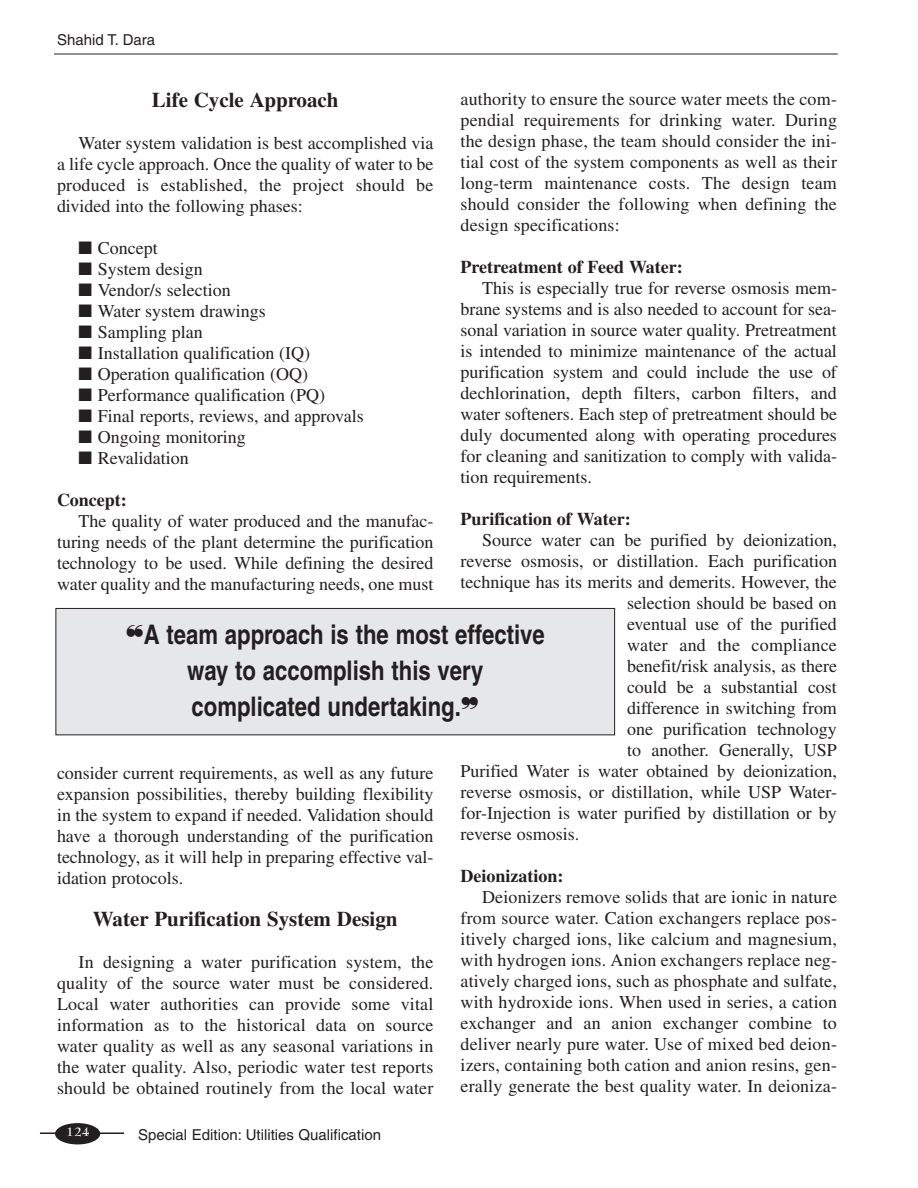
<style>
.page{position:relative;width:918px;height:1188px;background:#fff}
.page>*{position:absolute;margin:0;border:0;box-sizing:border-box;transform-origin:0 0}
.t1{font:700 condensed 27px/36px "Helvetica";color:#231f20;text-align:center}
.t2{font:700 21px "Times";color:#231f20}
.t3{font:18px/21px "Times";color:#231f20;text-align:justify}
.t4{font:700 18px "Times";color:#231f20}
.t5{font:15px "Helvetica";color:#231f20}
.t6{font:700 13.5px "Bernhard Modern";color:#fff}
</style>
<div class="page">
<hr style="left:54px;top:54px;width:784px;height:1px;background:#231f20">
<hr style="left:40px;top:1132px;width:84px;height:2px;background:#231f20">
<div style="left:55px;top:1123px;width:45px;height:21px;background:#231f20;border-radius:50%"></div>
<div style="left:56px;top:608px;width:559px;height:127px;background:#e6e7e8"></div>
<div style="left:56px;top:608px;width:559px;height:127px;border:1px solid #231f20"></div>
<p class="t5" style="left:57px;top:35px;width:100px">Shahid T. Dara</p>
<p class="t2" style="left:152px;top:93px;width:188px">Life Cycle Approach</p>
<p class="t3" style="left:57px;top:134px;width:378px;text-indent:22px">Water system validation is best accomplished via a life cycle approach. Once the quality of water to be produced is established, the project should be divided into the following phases:</p>
<p class="t3" style="left:79px;top:239px;width:81px">■ Concept</p>
<p class="t3" style="left:79px;top:260px;width:126px">■ System design</p>
<p class="t3" style="left:79px;top:281px;width:154px">■ Vendor/s selection</p>
<p class="t3" style="left:79px;top:302px;width:189px">■ Water system drawings</p>
<p class="t3" style="left:79px;top:323px;width:126px">■ Sampling plan</p>
<p class="t3" style="left:79px;top:344px;width:233px">■ Installation qualification (IQ)</p>
<p class="t3" style="left:79px;top:365px;width:231px">■ Operation qualification (OQ)</p>
<p class="t3" style="left:79px;top:386px;width:248px">■ Performance qualification (PQ)</p>
<p class="t3" style="left:79px;top:407px;width:287px">■ Final reports, reviews, and approvals</p>
<p class="t3" style="left:79px;top:428px;width:169px">■ Ongoing monitoring</p>
<p class="t3" style="left:79px;top:449px;width:112px">■ Revalidation</p>
<p class="t4" style="left:57px;top:494px;width:71px">Concept:</p>
<p class="t3" style="left:57px;top:512px;width:378px;text-indent:22px">The quality of water produced and the manufac&shy;turing needs of the plant determine the purification technology to be used. While defining the desired water quality and the manufacturing needs, one must</p>
<p class="t3" style="left:461px;top:90px;width:378px">authority to ensure the source water meets the com&shy;pendial requirements for drinking water. During the design phase, the team should consider the ini&shy;tial cost of the system components as well as their long-term maintenance costs. The design team should consider the following when defining the design specifications:</p>
<p class="t4" style="left:461px;top:261px;width:224px">Pretreatment of Feed Water:</p>
<p class="t3" style="left:461px;top:279px;width:378px;text-indent:22px">This is especially true for reverse osmosis mem&shy;brane systems and is also needed to account for sea&shy;sonal variation in source water quality. Pretreatment is intended to minimize maintenance of the actual purification system and could include the use of dechlorination, depth filters, carbon filters, and water softeners. Each step of pretreatment should be duly documented along with operating procedures for cleaning and sanitization to comply with valida&shy;tion requirements.</p>
<p class="t4" style="left:461px;top:513px;width:172px">Purification of Water:</p>
<p class="t3" style="left:482px;top:531px;width:356px">Source water can be purified by deionization,</p>
<p class="t3" style="left:461px;top:552px;width:378px">reverse osmosis, or distillation. Each purification</p>
<p class="t3" style="left:461px;top:573px;width:378px">technique has its merits and demerits. However, the</p>
<p class="t3" style="left:627px;top:594px;width:211px">selection should be based on</p>
<p class="t3" style="left:627px;top:615px;width:211px">eventual use of the purified</p>
<p class="t3" style="left:627px;top:636px;width:211px">water and the compliance</p>
<p class="t3" style="left:627px;top:657px;width:211px">benefit/risk analysis, as there</p>
<p class="t3" style="left:627px;top:678px;width:211px">could be a substantial cost</p>
<p class="t3" style="left:627px;top:699px;width:211px">difference in switching from</p>
<p class="t3" style="left:627px;top:721px;width:211px">one purification technology</p>
<p class="t3" style="left:627px;top:742px;width:211px">to another. Generally, USP</p>
<p class="t3" style="left:461px;top:763px;width:378px">Purified Water is water obtained by deionization,</p>
<p class="t3" style="left:461px;top:784px;width:378px">reverse osmosis, or distillation, while USP Water-</p>
<p class="t3" style="left:461px;top:805px;width:378px">for-Injection is water purified by distillation or by</p>
<p class="t3" style="left:461px;top:826px;width:120px">reverse osmosis.</p>
<p class="t4" style="left:461px;top:870px;width:104px">Deionization:</p>
<p class="t3" style="left:461px;top:889px;width:378px;text-indent:22px">Deionizers remove solids that are ionic in nature from source water. Cation exchangers replace pos&shy;itively charged ions, like calcium and magnesium, with hydrogen ions. Anion exchangers replace neg&shy;atively charged ions, such as phosphate and sulfate, with hydroxide ions. When used in series, a cation exchanger and an anion exchanger combine to deliver nearly pure water. Use of mixed bed deion&shy;izers, containing both cation and anion resins, gen&shy;erally generate the best quality water. In deioniza-</p>
<h1 class="t1" style="left:126px;top:619px;width:421px">❝A team approach is the most effective way to accomplish this very complicated undertaking.❞</h1>
<p class="t3" style="left:57px;top:764px;width:378px">consider current requirements, as well as any future expansion possibilities, thereby building flexibility in the system to expand if needed. Validation should have a thorough understanding of the purification technology, as it will help in preparing effective val&shy;idation protocols.</p>
<p class="t2" style="left:93px;top:912px;width:306px">Water Purification System Design</p>
<p class="t3" style="left:57px;top:953px;width:378px;text-indent:22px">In designing a water purification system, the quality of the source water must be considered.<br>Local water authorities can provide some vital information as to the historical data on source water quality as well as any seasonal variations in the water quality. Also, periodic water test reports should be obtained routinely from the local water</p>
<p class="t6" style="left:66px;top:1126px;width:25px">124</p>
<p class="t5" style="left:138px;top:1130px;width:245px">Special Edition: Utilities Qualification</p>
</div>
